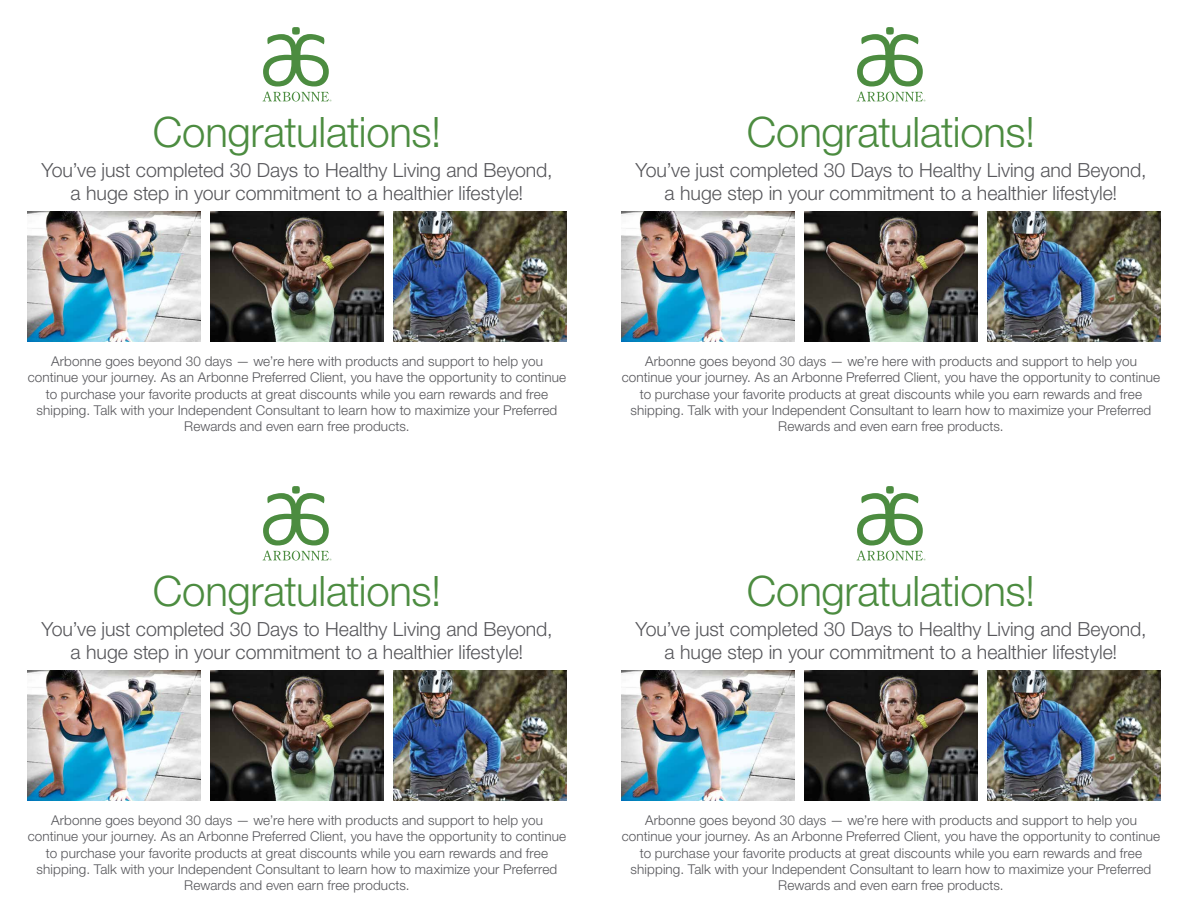
<style>
.page{position:relative;width:1188px;height:918px;background:#fff}
.page>*{position:absolute;margin:0;border:0;box-sizing:border-box;transform-origin:0 0}
.t1{font:300 42px "Helvetica Neue LT Pro";letter-spacing:-.005em;color:#4c8c40}
.t2{font:300 19.5px/23.4px "Helvetica Neue LT Pro";color:#56565a;text-align:center}
.t3{font:300 13.5px/16.2px "Helvetica Neue LT Pro";letter-spacing:.01em;color:#56565a;text-align:center}
</style>
<div class="page">
<img style="left:27px;top:212px;width:173px;height:130px">
<img style="left:210px;top:212px;width:174px;height:130px">
<img style="left:394px;top:212px;width:173px;height:130px">
<svg style="left:263px;top:27px;width:68px;height:75px"></svg>
<img style="left:27px;top:671px;width:173px;height:130px">
<img style="left:210px;top:671px;width:174px;height:130px">
<img style="left:394px;top:671px;width:173px;height:130px">
<svg style="left:263px;top:486px;width:68px;height:75px"></svg>
<img style="left:621px;top:212px;width:173px;height:130px">
<img style="left:804px;top:212px;width:174px;height:130px">
<img style="left:988px;top:212px;width:173px;height:130px">
<svg style="left:857px;top:27px;width:68px;height:75px"></svg>
<img style="left:621px;top:671px;width:173px;height:130px">
<img style="left:804px;top:671px;width:174px;height:130px">
<img style="left:988px;top:671px;width:173px;height:130px">
<svg style="left:857px;top:486px;width:68px;height:75px"></svg>
<h1 class="t1" style="left:153px;top:106px;width:290px">Congratulations!</h1>
<h2 class="t2" style="left:42px;top:158px;width:512px">You’ve just completed 30 Days to Healthy Living and Beyond, a huge step in your commitment to a healthier lifestyle!</h2>
<h1 class="t1" style="left:747px;top:106px;width:290px">Congratulations!</h1>
<h2 class="t2" style="left:636px;top:158px;width:512px">You’ve just completed 30 Days to Healthy Living and Beyond, a huge step in your commitment to a healthier lifestyle!</h2>
<p class="t3" style="left:28px;top:353px;width:540px">Arbonne goes beyond 30 days — we’re here with products and support to help you continue your journey. As an Arbonne Preferred Client, you have the opportunity to continue to purchase your favorite products at great discounts while you earn rewards and free shipping. Talk with your Independent Consultant to learn how to maximize your Preferred Rewards and even earn free products.</p>
<p class="t3" style="left:622px;top:353px;width:540px">Arbonne goes beyond 30 days — we’re here with products and support to help you continue your journey. As an Arbonne Preferred Client, you have the opportunity to continue to purchase your favorite products at great discounts while you earn rewards and free shipping. Talk with your Independent Consultant to learn how to maximize your Preferred Rewards and even earn free products.</p>
<h1 class="t1" style="left:153px;top:565px;width:290px">Congratulations!</h1>
<h2 class="t2" style="left:42px;top:617px;width:512px">You’ve just completed 30 Days to Healthy Living and Beyond, a huge step in your commitment to a healthier lifestyle!</h2>
<h1 class="t1" style="left:747px;top:565px;width:290px">Congratulations!</h1>
<h2 class="t2" style="left:636px;top:617px;width:512px">You’ve just completed 30 Days to Healthy Living and Beyond, a huge step in your commitment to a healthier lifestyle!</h2>
<p class="t3" style="left:28px;top:812px;width:540px">Arbonne goes beyond 30 days — we’re here with products and support to help you continue your journey. As an Arbonne Preferred Client, you have the opportunity to continue to purchase your favorite products at great discounts while you earn rewards and free shipping. Talk with your Independent Consultant to learn how to maximize your Preferred Rewards and even earn free products.</p>
<p class="t3" style="left:622px;top:812px;width:540px">Arbonne goes beyond 30 days — we’re here with products and support to help you continue your journey. As an Arbonne Preferred Client, you have the opportunity to continue to purchase your favorite products at great discounts while you earn rewards and free shipping. Talk with your Independent Consultant to learn how to maximize your Preferred Rewards and even earn free products.</p>
</div>
